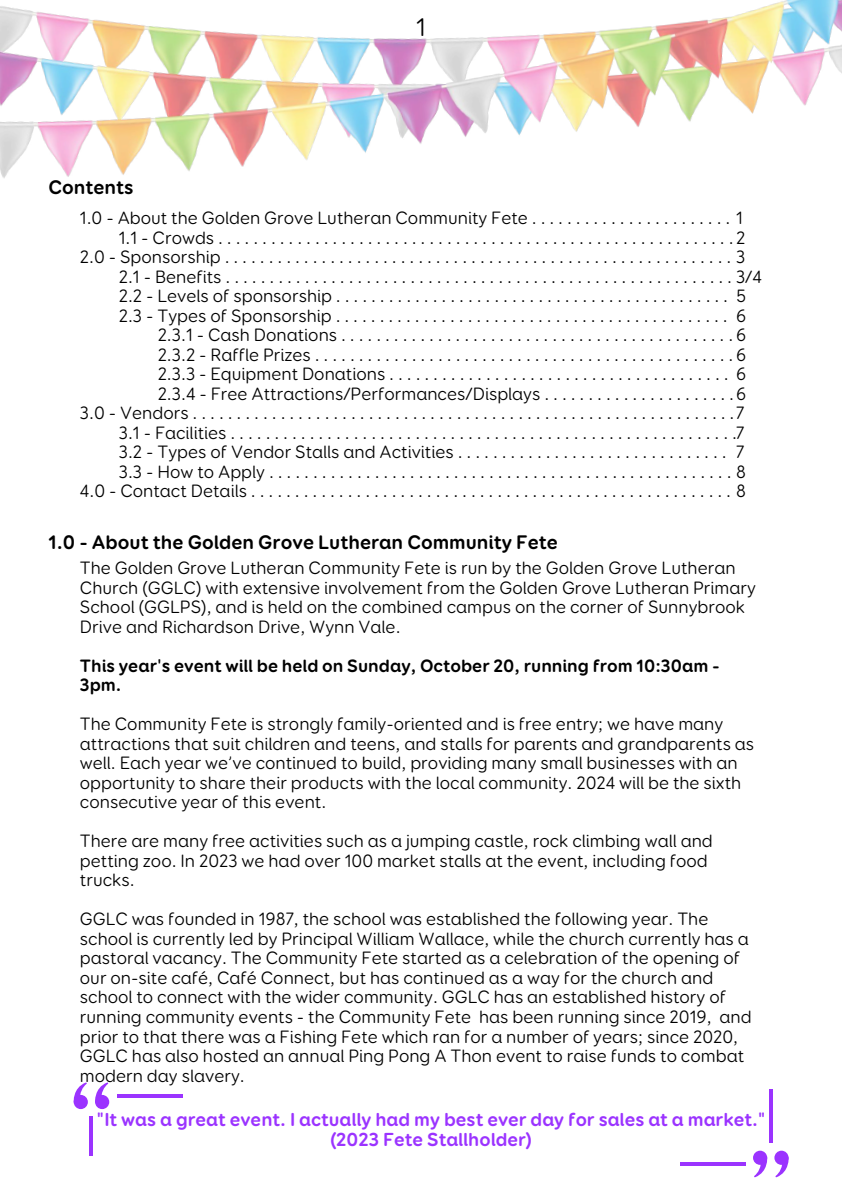
<style>
.page{position:relative;width:842px;height:1191px;background:#fff}
.page>*{position:absolute;margin:0;border:0;box-sizing:border-box;transform-origin:0 0}
.t1{font:25.8px "Booster Next FY";color:#000}
.t2{font:700 19.8px "Booster Next FY";color:#000}
.t3{font:700 19px/20.2px "Booster Next FY";color:#9b33ff;text-align:center}
.t4{font:18px/19.5px "Booster Next FY";color:#000}
.t5{font:700 18px/19.5px "Booster Next FY";color:#000}
</style>
<div class="page">
<img style="left:0;top:0;width:842px;height:178px">
<div style="left:95px;top:1094px;width:14px;height:14px;background:#9b33ff;border-radius:50%"></div>
<svg style="left:95px;top:1082px;width:14px;height:24px"></svg>
<div style="left:74px;top:1094px;width:14px;height:14px;background:#9b33ff;border-radius:50%"></div>
<svg style="left:73px;top:1082px;width:14px;height:24px"></svg>
<hr style="left:90px;top:1116px;width:3px;height:38px;background:#9b33ff">
<hr style="left:117px;top:1094px;width:65px;height:3px;background:#9b33ff">
<svg style="left:753px;top:1150px;width:14px;height:14px"></svg>
<svg style="left:754px;top:1152px;width:14px;height:25px"></svg>
<svg style="left:774px;top:1150px;width:15px;height:14px"></svg>
<svg style="left:775px;top:1152px;width:14px;height:25px"></svg>
<hr style="left:769px;top:1089px;width:3px;height:53px;background:#9b33ff">
<svg style="left:680px;top:1162px;width:65px;height:3px"></svg>
<h1 class="t1" style="left:416px;top:16px;width:11px">1</h1>
<p class="t2" style="left:49px;top:178px;width:87px">Contents</p>
<p class="t4" style="left:80px;top:209px;width:664px">1.0 - About the Golden Grove Lutheran Community Fete . . . . . . . . . . . . . . . . . . . . . . . 1</p>
<p class="t4" style="left:119px;top:229px;width:628px">1.1-Crowds...........................................................2</p>
<p class="t4" style="left:80px;top:248px;width:667px">2.0-Sponsorship..........................................................3</p>
<p class="t4" style="left:119px;top:268px;width:645px">2.1-Benefits..........................................................3/4</p>
<p class="t4" style="left:119px;top:287px;width:629px">2.2-Levelsofsponsorship............................................. 5</p>
<p class="t4" style="left:119px;top:307px;width:611px">2.3-TypesofSponsorship.............................................</p>
<p class="t4" style="left:158px;top:326px;width:590px">2.3.1-CashDonations.............................................6</p>
<p class="t4" style="left:158px;top:346px;width:590px">2.3.2-RafflePrizes................................................6</p>
<p class="t4" style="left:158px;top:365px;width:590px">2.3.3-EquipmentDonations....................................... 6</p>
<p class="t4" style="left:158px;top:385px;width:590px">2.3.4 - Free Attractions/Performances/Displays . . . . . . . . . . . . . . . . . . . . . .6</p>
<p class="t4" style="left:80px;top:404px;width:666px">3.0-Vendors..............................................................7</p>
<p class="t4" style="left:119px;top:424px;width:627px">3.1-Facilities..........................................................7</p>
<p class="t4" style="left:119px;top:443px;width:609px">3.2-TypesofVendorStallsandActivities...............................</p>
<p class="t4" style="left:119px;top:463px;width:629px">3.3-HowtoApply.....................................................8</p>
<p class="t4" style="left:80px;top:482px;width:667px">4.0-ContactDetails.......................................................8</p>
<p class="t4" style="left:736px;top:307px;width:12px">6</p>
<p class="t4" style="left:736px;top:443px;width:10px">7</p>
<p class="t2" style="left:49px;top:534px;width:511px">1.0 - About the Golden Grove Lutheran Community Fete</p>
<p class="t4" style="left:80px;top:559px;width:678px">The Golden Grove Lutheran Community Fete is run by the Golden Grove Lutheran Church (GGLC) with extensive involvement from the Golden Grove Lutheran Primary School (GGLPS), and is held on the combined campus on the corner of Sunnybrook Drive and Richardson Drive, Wynn Vale.</p>
<p class="t5" style="left:80px;top:657px;width:641px">This year's event will be held on Sunday, October 20, running from 10:30am -<br>3pm.</p>
<p class="t4" style="left:80px;top:715px;width:676px">The Community Fete is strongly family-oriented and is free entry; we have many attractions that suit children and teens, and stalls for parents and grandparents as well. Each year we’ve continued to build, providing many small businesses with an opportunity to share their products with the local community. 2024 will be the sixth consecutive year of this event.</p>
<p class="t4" style="left:80px;top:832px;width:634px">There are many free activities such as a jumping castle, rock climbing wall and petting zoo. In 2023 we had over 100 market stalls at the event, including food trucks.</p>
<p class="t4" style="left:80px;top:910px;width:673px">GGLC was founded in 1987, the school was established the following year. The school is currently led by Principal William Wallace, while the church currently has a pastoral vacancy. The Community Fete started as a celebration of the opening of our on-site café, Café Connect, but has continued as a way for the church and school to connect with the wider community. GGLC has an established history of running community events - the Community Fete has been running since 2019, and prior to that there was a Fishing Fete which ran for a number of years; since 2020, GGLC has also hosted an annual Ping Pong A Thon event to raise funds to combat modern day slavery.</p>
<p class="t3" style="left:97px;top:1110px;width:671px">"It was a great event. I actually had my best ever day for sales at a market." (2023 Fete Stallholder)</p>
</div>
